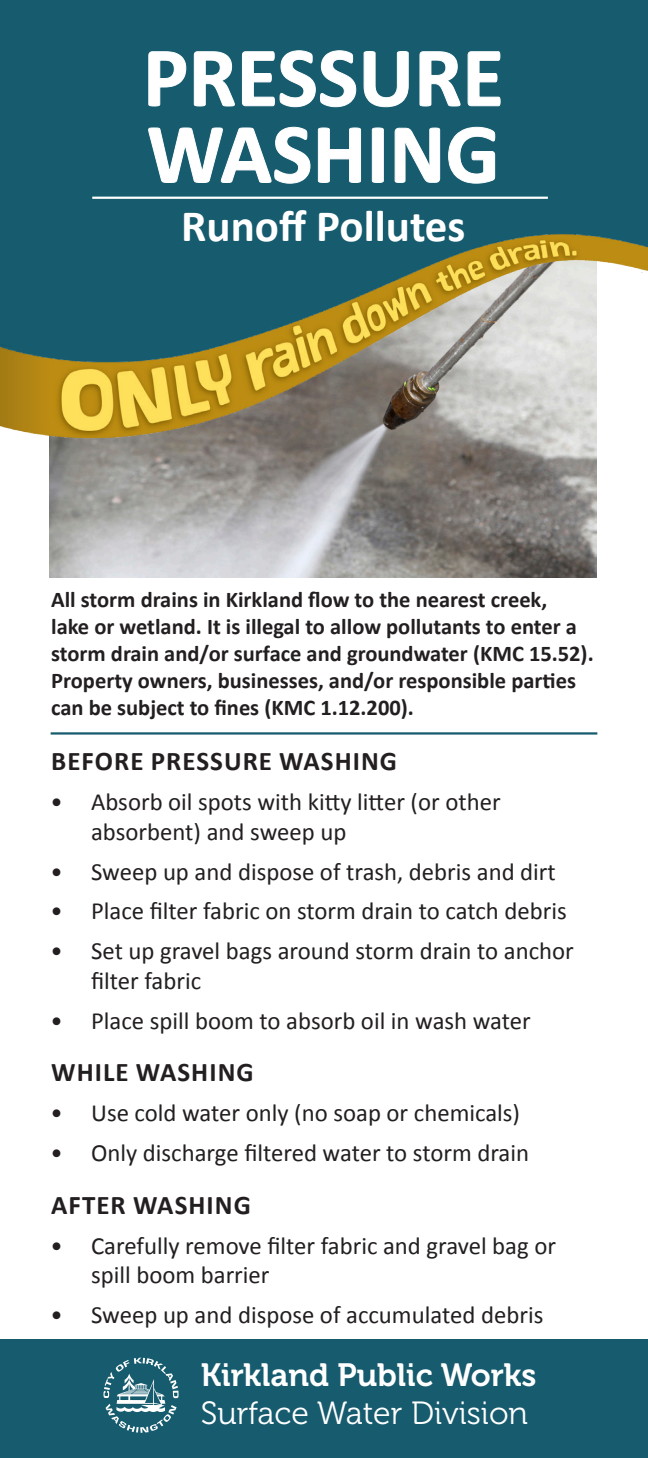
<style>
.page{position:relative;width:648px;height:1458px;background:#fff}
.page>*{position:absolute;margin:0;border:0;box-sizing:border-box;transform-origin:0 0}
.t1{font:700 85.5px/76.5px "Calibri";color:#fff}
.t2{font:700 45px "Calibri";color:#fff}
.t3{font:31.95px "Museo 300";color:#fff}
.t4{font:31.95px "Museo 700";color:#fff}
.t5{font:700 27px "Calibri";letter-spacing:.04em;color:#231f20}
.t6{font:24.75px/29.7px "Calibri";color:#231f20}
.t7{font:700 22.5px/27px "Calibri";color:#231f20}
</style>
<div class="page">
<img style="left:50px;top:454px;width:546px;height:123px">
<div style="left:0;top:0;width:648px;height:215px;background:#165b6e"></div>
<img style="left:0;top:215px;width:648px;height:239px">
<svg style="left:148px;top:51px;width:38px;height:56px;background:#2e6c7d"></svg>
<svg style="left:194px;top:51px;width:41px;height:56px;background:#306d7e"></svg>
<svg style="left:242px;top:50px;width:114px;height:57px;background:#2e6c7d"></svg>
<svg style="left:363px;top:51px;width:46px;height:56px;background:#2d6b7c"></svg>
<svg style="left:419px;top:51px;width:42px;height:56px;background:#316e7e"></svg>
<svg style="left:468px;top:51px;width:33px;height:55px;background:#316e7f"></svg>
<svg style="left:148px;top:127px;width:163px;height:57px;background:#2c6a7c"></svg>
<svg style="left:318px;top:127px;width:43px;height:56px;background:#2f6d7e"></svg>
<svg style="left:372px;top:127px;width:12px;height:56px"></svg>
<svg style="left:395px;top:127px;width:45px;height:56px;background:#306d7e"></svg>
<svg style="left:448px;top:127px;width:47px;height:57px;background:#2f6c7d"></svg>
<hr style="left:92px;top:197px;width:456px;height:2px;background:#fff">
<hr style="left:51px;top:732px;width:546px;height:3px;background:#165b6e">
<div style="left:0;top:1339px;width:648px;height:119px;background:#165b6e"></div>
<svg style="left:104px;top:1358px;width:75px;height:75px"></svg>
<p class="t1" style="left:143px;top:39px;width:363px">PRESSURE<br>WASHING</p>
<p class="t2" style="left:181px;top:197px;width:286px">Runoff Pollutes</p>
<p class="t7" style="left:51px;top:586px;width:544px">All storm drains in Kirkland flow to the nearest creek,<br>lake or wetland. It is illegal to allow pollutants to enter a storm drain and/or surface and groundwater (KMC 15.52).<br>Property owners, businesses, and/or responsible parties can be subject to fines (KMC 1.12.200).</p>
<p class="t5" style="left:51px;top:744px;width:348px">BEFORE PRESSURE WASHING</p>
<p class="t6" style="left:91px;top:787px;width:411px;text-indent:-40px">• Absorb oil spots with kitty litter (or other absorbent) and sweep up</p>
<p class="t6" style="left:51px;top:857px;width:507px">• Sweep up and dispose of trash, debris and dirt</p>
<p class="t6" style="left:51px;top:897px;width:518px">• Place filter fabric on storm drain to catch debris</p>
<p class="t6" style="left:91px;top:936px;width:484px;text-indent:-40px">• Set up gravel bags around storm drain to anchor filter fabric</p>
<p class="t6" style="left:51px;top:1006px;width:482px">• Place spill boom to absorb oil in wash water</p>
<p class="t5" style="left:51px;top:1055px;width:204px">WHILE WASHING</p>
<p class="t6" style="left:51px;top:1098px;width:471px">• Use cold water only (no soap or chemicals)</p>
<p class="t6" style="left:51px;top:1138px;width:480px">• Only discharge filtered water to storm drain</p>
<p class="t5" style="left:51px;top:1188px;width:201px">AFTER WASHING</p>
<p class="t6" style="left:91px;top:1231px;width:466px;text-indent:-40px">• Carefully remove filter fabric and gravel bag or spill boom barrier</p>
<p class="t6" style="left:51px;top:1300px;width:494px">• Sweep up and dispose of accumulated debris</p>
<p class="t4" style="left:201px;top:1357px;width:337px">Kirkland Public Works</p>
<p class="t3" style="left:201px;top:1396px;width:329px">Surface Water Division</p>
</div>
